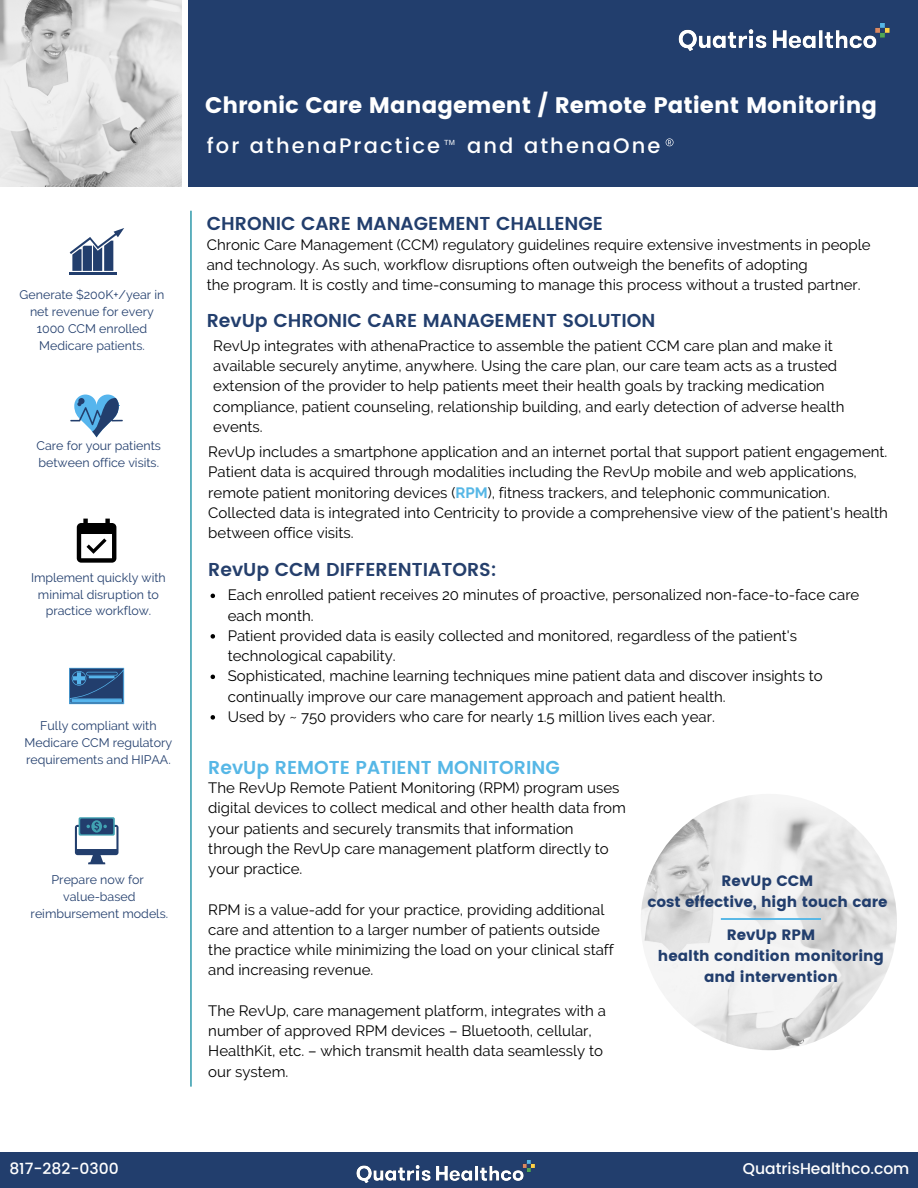
<style>
.page{position:relative;width:918px;height:1188px;background:#fff}
.page>*{position:absolute;margin:0;border:0;box-sizing:border-box;transform-origin:0 0}
.t1{font:22.5px "Poppins";color:#fff}
.t2{font:500 21px "Poppins";letter-spacing:.1em;color:#fff}
.t3{font:600 18.75px "Poppins";color:#223e6d}
.t4{font:500 18.75px "Poppins";color:#fff}
.t5{font:600 18.75px "Poppins";color:#56b7e6}
.t6{font:600 18.75px "Poppins";color:#253f6c}
.t7{font:500 15.6px "Poppins";color:#fff}
.t8{font:15px/20.2px "Raleway";color:#000}
.t9{font:15px/20.9px "Poppins";color:#223e6d;text-align:center}
.t10{font:12.45px/16.8px "Raleway";color:#223e6d;text-align:center}
.t11{font:7.5px "Arimo";color:#fff}
.s1{font-weight:700;color:#56b7e6}
</style>
<div class="page">
<div style="left:0;top:1152px;width:918px;height:36px;background:#223e6d"></div>
<img style="left:356px;top:1160px;width:179px;height:23px">
<svg style="left:70px;top:228px;width:54px;height:43px"></svg>
<hr style="left:69px;top:272px;width:48px;height:2px;background:#223e6d">
<svg style="left:70px;top:395px;width:53px;height:42px"></svg>
<svg style="left:77px;top:519px;width:39px;height:44px"></svg>
<svg style="left:69px;top:668px;width:55px;height:36px;background:#306092"></svg>
<svg style="left:79px;top:817px;width:36px;height:19px"></svg>
<svg style="left:80px;top:819px;width:33px;height:15px"></svg>
<svg style="left:75px;top:822px;width:44px;height:42px"></svg>
<img style="left:641px;top:794px;width:256px;height:256px;border-radius:50%">
<img style="left:0;top:0;width:182px;height:187px">
<div style="left:189px;top:0;width:729px;height:187px;background:#223e6d"></div>
<img style="left:678px;top:23px;width:212px;height:28px">
<svg style="left:190px;top:211px;width:2px;height:876px;background:#61b1be"></svg>
<svg style="left:721px;top:918px;width:100px;height:2px"></svg>
<svg style="left:666px;top:138px;width:8px;height:8px"></svg>
<svg style="left:211px;top:594px;width:4px;height:4px"></svg>
<svg style="left:211px;top:634px;width:4px;height:5px"></svg>
<svg style="left:211px;top:675px;width:4px;height:4px"></svg>
<svg style="left:211px;top:715px;width:4px;height:5px"></svg>
<p class="t1" style="left:205px;top:92px;width:674px">Chronic Care Management / Remote Patient Monitoring</p>
<p class="t11" style="left:444px;top:138px;width:12px">TM</p>
<p class="t2" style="left:207px;top:133px;width:235px">for athenaPractice</p>
<p class="t2" style="left:467px;top:133px;width:195px">and athenaOne</p>
<p class="t10" style="left:20px;top:286px;width:146px">Generate $200K+/year in net revenue for every<br>1000 CCM enrolled<br>Medicare patients.</p>
<p class="t10" style="left:37px;top:437px;width:126px;text-align:left">Care for your patients between office visits.</p>
<p class="t10" style="left:31px;top:569px;width:136px">Implement quickly with minimal disruption to practice workflow.</p>
<p class="t10" style="left:25px;top:717px;width:149px">Fully compliant with<br>Medicare CCM regulatory requirements and HIPAA.</p>
<p class="t10" style="left:52px;top:871px;width:94px">Prepare now for</p>
<p class="t10" style="left:31px;top:888px;width:139px">value-based reimbursement models.</p>
<p class="t3" style="left:207px;top:213px;width:398px">CHRONIC CARE MANAGEMENT CHALLENGE</p>
<p class="t8" style="left:207px;top:234px;width:665px">Chronic Care Management (CCM) regulatory guidelines require extensive investments in people and technology. As such, workflow disruptions often outweigh the benefits of adopting<br>the program. It is costly and time-consuming to manage this process without a trusted partner.</p>
<p class="t3" style="left:207px;top:310px;width:450px">RevUp CHRONIC CARE MANAGEMENT SOLUTION</p>
<p class="t8" style="left:213px;top:335px;width:633px">RevUp integrates with athenaPractice to assemble the patient CCM care plan and make it available securely anytime, anywhere. Using the care plan, our care team acts as a trusted extension of the provider to help patients meet their health goals by tracking medication compliance, patient counseling, relationship building, and early detection of adverse health events.</p>
<p class="t8" style="left:208px;top:442px;width:681px">RevUp includes a smartphone application and an internet portal that support patient engagement.<br>Patient data is acquired through modalities including the RevUp mobile and web applications, remote patient monitoring devices (<span class="s1">RPM</span>), fitness trackers, and telephonic communication.<br>Collected data is integrated into Centricity to provide a comprehensive view of the patient's health between office visits.</p>
<p class="t6" style="left:208px;top:559px;width:290px">RevUp CCM DIFFERENTIATORS:</p>
<p class="t8" style="left:228px;top:585px;width:633px">Each enrolled patient receives 20 minutes of proactive, personalized non-face-to-face care each month.</p>
<p class="t8" style="left:228px;top:625px;width:571px">Patient provided data is easily collected and monitored, regardless of the patient's technological capability.</p>
<p class="t8" style="left:228px;top:666px;width:596px">Sophisticated, machine learning techniques mine patient data and discover insights to continually improve our care management approach and patient health.</p>
<p class="t8" style="left:228px;top:706px;width:489px">Used by ~ 750 providers who care for nearly 1.5 million lives each year.</p>
<p class="t5" style="left:208px;top:756px;width:353px">RevUp REMOTE PATIENT MONITORING</p>
<p class="t8" style="left:208px;top:778px;width:419px">The RevUp Remote Patient Monitoring (RPM) program uses digital devices to collect medical and other health data from your patients and securely transmits that information through the RevUp care management platform directly to your practice.</p>
<p class="t8" style="left:208px;top:899px;width:407px">RPM is a value-add for your practice, providing additional care and attention to a larger number of patients outside the practice while minimizing the load on your clinical staff and increasing revenue.</p>
<p class="t8" style="left:208px;top:1000px;width:399px">The RevUp, care management platform, integrates with a number of approved RPM devices – Bluetooth, cellular, HealthKit, etc. – which transmit health data seamlessly to our system.</p>
<p class="t9" style="left:722px;top:870px;width:93px">RevUp CCM</p>
<p class="t9" style="left:647px;top:891px;width:242px">cost effective, high touch care</p>
<p class="t9" style="left:727px;top:924px;width:90px">RevUp RPM</p>
<p class="t9" style="left:658px;top:945px;width:228px">health condition monitoring and intervention</p>
<p class="t4" style="left:19px;top:1157px;width:120px">817.282.0300</p>
<p class="t4" style="left:646px;top:1157px;width:252px">www.QuatrisHealthco.com</p>
<p class="t7" style="left:9px;top:1160px;width:111px">817-282-0300</p>
<p class="t7" style="left:743px;top:1160px;width:168px">QuatrisHealthco.com</p>
</div>
